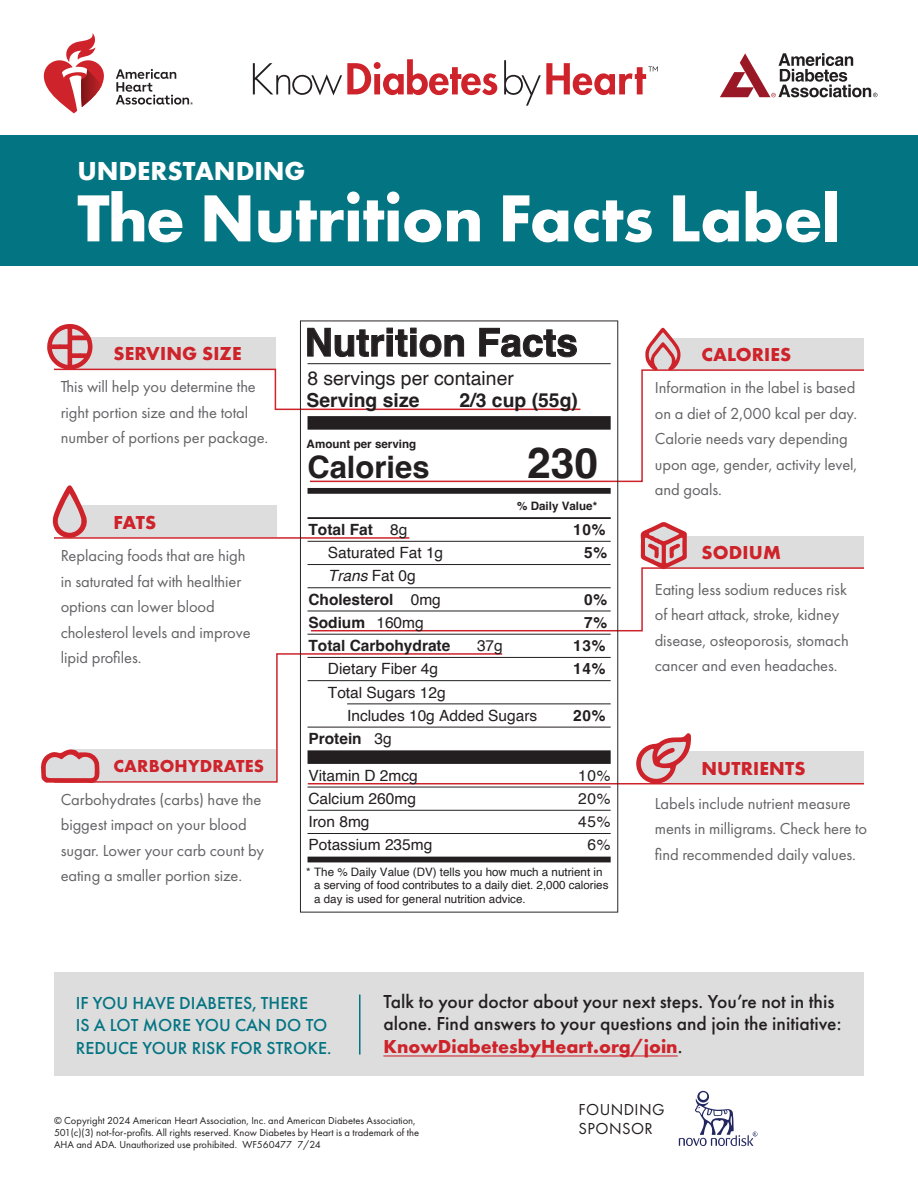
<style>
.page{position:relative;width:918px;height:1188px;background:#fff}
.page>*{position:absolute;margin:0;border:0;box-sizing:border-box;transform-origin:0 0}
._01b_head___H1{font:700 69px "Futura PT";letter-spacing:-.01em;color:#fff}
.t1{font:700 42.6px "Helvetica";color:#231f20}
.t2{font:700 38.7px "Helvetica";color:#231f20}
.t3{font:700 30.9px "Helvetica";color:#231f20}
._01a_head___H1{font:700 27px "Futura PT";color:#fff}
._10_med_13_15_blk___P{font:500 19.5px/22.5px "Futura PT";color:#231f20}
._02_sub_head_RED___H2{font:700 19.5px "Futura PT";letter-spacing:.01em;color:#ce232a}
._10_copyright___P{font:700 19.5px "Futura PT";letter-spacing:.01em;color:#ce232a}
.t4{font:700 19.35px "Helvetica";color:#231f20}
.t5{font:19.35px "Helvetica";color:#231f20}
._10_copyright___P-2{font:500 18px "Futura PT";letter-spacing:.005em;color:#037481}
._09_med_12_15_blue_CAPS___P{font:500 18px "Futura PT";letter-spacing:.005em;color:#037481}
._02_sub_head_RED___H2-2{font:700 18px "Futura PT";letter-spacing:.01em;color:#ce232a}
._02_gray_type___P{font:16.5px/25.5px "Futura PT";letter-spacing:-.005em;color:#636366}
.t6{font:16.5px/19.5px "Futura PT";letter-spacing:.025em;color:#231f20}
.t7{font:15.45px/23.2px "Helvetica";color:#231f20}
.t8{font:700 15.45px/23.2px "Helvetica";color:#231f20;text-align:right}
.t9{font:italic 15.45px "Helvetica";color:#231f20}
.t10{font:11.55px/13.5px "Helvetica";color:#231f20}
.t11{font:700 11.55px "Helvetica";color:#231f20}
._10_copyright___P-3{font:10.5px/12px "Futura PT";color:#231f20}
.s1{font-weight:400}
.s2{font-style:normal}
.s3{font-weight:700;color:#ce232a}
</style>
<div class="page">
<div style="left:660px;top:338px;width:204px;height:31px;background:#ddddde"></div>
<div style="left:67px;top:506px;width:209px;height:31px;background:#ddddde"></div>
<div style="left:658px;top:751px;width:206px;height:32px;background:#ddddde"></div>
<svg style="left:253px;top:59px;width:244px;height:36px"></svg>
<svg style="left:504px;top:60px;width:154px;height:46px"></svg>
<svg style="left:116px;top:69px;width:77px;height:36px"></svg>
<svg style="left:43px;top:33px;width:61px;height:80px"></svg>
<svg style="left:720px;top:53px;width:157px;height:44px"></svg>
<svg style="left:679px;top:1091px;width:79px;height:55px"></svg>
<div style="left:54px;top:972px;width:810px;height:104px;background:#ddddde"></div>
<hr style="left:383px;top:1055px;width:295px;height:2px;background:#ce232a">
<hr style="left:359px;top:995px;width:2px;height:60px;background:#037481">
<div style="left:0;top:135px;width:918px;height:131px;background:#037481"></div>
<svg style="left:645px;top:327px;width:36px;height:42px"></svg>
<svg style="left:41px;top:752px;width:11px;height:31px"></svg>
<svg style="left:52px;top:485px;width:36px;height:52px"></svg>
<svg style="left:636px;top:733px;width:55px;height:50px"></svg>
<hr style="left:54px;top:537px;width:355px;height:2px;background:#ce232a">
<svg style="left:52px;top:653px;width:248px;height:130px"></svg>
<hr style="left:308px;top:783px;width:556px;height:1px;background:#ce232a">
<svg style="left:618px;top:522px;width:246px;height:110px"></svg>
<svg style="left:618px;top:369px;width:246px;height:114px"></svg>
<svg style="left:300px;top:320px;width:318px;height:593px"></svg>
<hr style="left:308px;top:518px;width:303px;height:1px;background:#231f20">
<hr style="left:308px;top:541px;width:303px;height:1px;background:#231f20">
<hr style="left:308px;top:564px;width:303px;height:1px;background:#231f20">
<hr style="left:308px;top:588px;width:303px;height:1px;background:#231f20">
<hr style="left:308px;top:611px;width:303px;height:1px;background:#231f20">
<hr style="left:308px;top:634px;width:303px;height:1px;background:#231f20">
<hr style="left:308px;top:657px;width:303px;height:1px;background:#231f20">
<hr style="left:308px;top:680px;width:303px;height:1px;background:#231f20">
<hr style="left:347px;top:704px;width:264px;height:1px;background:#231f20">
<hr style="left:308px;top:727px;width:303px;height:1px;background:#231f20">
<hr style="left:308px;top:833px;width:303px;height:1px;background:#231f20">
<div style="left:308px;top:750px;width:303px;height:14px;background:#231f20"></div>
<hr style="left:308px;top:363px;width:303px;height:1px;background:#231f20">
<hr style="left:308px;top:787px;width:303px;height:1px;background:#231f20">
<hr style="left:308px;top:810px;width:303px;height:1px;background:#231f20">
<div style="left:308px;top:857px;width:303px;height:5px;background:#231f20"></div>
<svg style="left:47px;top:322px;width:535px;height:89px"></svg>
<h1 class="_01a_head___H1" style="left:77px;top:153px;width:230px">UNDERSTANDING</h1>
<h1 class="_01b_head___H1" style="left:77px;top:174px;width:765px">The Nutrition Facts Label</h1>
<h3 class="t2" style="left:305px;top:319px;width:275px">Nutrition Facts</h3>
<p class="_10_copyright___P" style="left:113px;top:341px;width:130px">SERVING SIZE</p>
<h2 class="_02_sub_head_RED___H2" style="left:701px;top:342px;width:92px">CALORIES</h2>
<p class="_02_gray_type___P" style="left:61px;top:374px;width:209px">This will help you determine the right portion size and the total number of portions per package.</p>
<h2 class="_02_sub_head_RED___H2" style="left:113px;top:510px;width:44px">FATS</h2>
<p class="_02_gray_type___P" style="left:61px;top:543px;width:191px">Replacing foods that are high in saturated fat with healthier options can lower blood cholesterol levels and improve lipid profiles.</p>
<p class="t5" style="left:307px;top:364px;width:208px">8 servings per container</p>
<p class="t4" style="left:307px;top:388px;width:114px">Serving size</p>
<p class="t4" style="left:460px;top:388px;width:120px">2/3 cup (55g)</p>
<p class="t11" style="left:307px;top:437px;width:111px">Amount per serving</p>
<h3 class="t3" style="left:307px;top:449px;width:124px">Calories</h3>
<h2 class="t1" style="left:527px;top:437px;width:73px">230</h2>
<p class="t11" style="left:517px;top:499px;width:82px">% Daily Value*</p>
<p class="t8" style="left:308px;top:520px;width:100px">Total Fat <span class="s1">8g</span></p>
<p class="t7" style="left:328px;top:542px;width:117px">Saturated Fat 1g</p>
<p class="t9" style="left:328px;top:564px;width:89px">Trans <span class="s2">Fat 0g</span></p>
<p class="t8" style="left:308px;top:589px;width:134px">Cholesterol <span class="s1">0mg</span></p>
<p class="t8" style="left:308px;top:612px;width:117px">Sodium <span class="s1">160mg</span></p>
<p class="t8" style="left:308px;top:636px;width:143px">Total Carbohydrate</p>
<p class="t7" style="left:477px;top:634px;width:27px">37g</p>
<p class="t7" style="left:328px;top:658px;width:112px">Dietary Fiber 4g</p>
<p class="t7" style="left:328px;top:681px;width:119px">Total Sugars 12g</p>
<p class="t7" style="left:347px;top:704px;width:192px">Includes 10g Added Sugars</p>
<p class="t8" style="left:308px;top:729px;width:85px">Protein <span class="s1">3g</span></p>
<p class="t8" style="left:573px;top:520px;width:36px">10%<br>5%</p>
<p class="t8" style="left:573px;top:589px;width:36px">0%<br>7%<br>13%<br>14%</p>
<p class="t8" style="left:573px;top:705px;width:34px">20%</p>
<p class="_02_gray_type___P" style="left:655px;top:375px;width:204px">Information in the label is based on a diet of 2,000 kcal per day.<br>Calorie needs vary depending upon age, gender, activity level, and goals.</p>
<h2 class="_02_sub_head_RED___H2" style="left:701px;top:540px;width:81px">SODIUM</h2>
<p class="_02_gray_type___P" style="left:655px;top:577px;width:195px">Eating less sodium reduces risk of heart attack, stroke, kidney disease, osteoporosis, stomach cancer and even headaches.</p>
<h2 class="_02_sub_head_RED___H2-2" style="left:113px;top:754px;width:152px">CARBOHYDRATES</h2>
<h2 class="_02_sub_head_RED___H2" style="left:701px;top:756px;width:106px">NUTRIENTS</h2>
<p class="t7" style="left:308px;top:764px;width:125px">Vitamin D 2mcg<br>Calcium 260mg<br>Iron 8mg<br>Potassium 235mg</p>
<p class="t7" style="left:578px;top:764px;width:34px;text-align:right">10%<br>20%<br>45%<br>6%</p>
<p class="_02_gray_type___P" style="left:61px;top:787px;width:205px">Carbohydrates (carbs) have the biggest impact on your blood sugar. Lower your carb count by eating a smaller portion size.</p>
<p class="_02_gray_type___P" style="left:655px;top:790px;width:214px">Labels include nutrient measure ments in milligrams. Check here to find recommended daily values.</p>
<p class="t10" style="left:314px;top:865px;width:296px;text-indent:-8px">* The % Daily Value (DV) tells you how much a nutrient in a serving of food contributes to a daily diet. 2,000 calories a day is used for general nutrition advice.</p>
<p class="_10_copyright___P-2" style="left:76px;top:992px;width:234px">IF YOU HAVE DIABETES, THERE</p>
<p class="_09_med_12_15_blue_CAPS___P" style="left:76px;top:1015px;width:253px">IS A LOT MORE YOU CAN DO TO</p>
<p class="_10_copyright___P-2" style="left:76px;top:1037px;width:257px">REDUCE YOUR RISK FOR STROKE.</p>
<p class="_10_med_13_15_blk___P" style="left:383px;top:990px;width:460px">Talk to your doctor about your next steps. You’re not in this alone. Find answers to your questions and join the initiative:<br><span class="s3">KnowDiabetesbyHeart.org/join</span>.</p>
<p class="_10_copyright___P-3" style="left:54px;top:1114px;width:367px">© Copyright 2024 American Heart Association, Inc. and American Diabetes Association,<br>501(c)(3) not-for-profits. All rights reserved. Know Diabetes by Heart is a trademark of the<br>AHA and ADA. Unauthorized use prohibited. WF560477 7/24</p>
<p class="t6" style="left:579px;top:1099px;width:88px">FOUNDING<br>SPONSOR</p>
</div>
